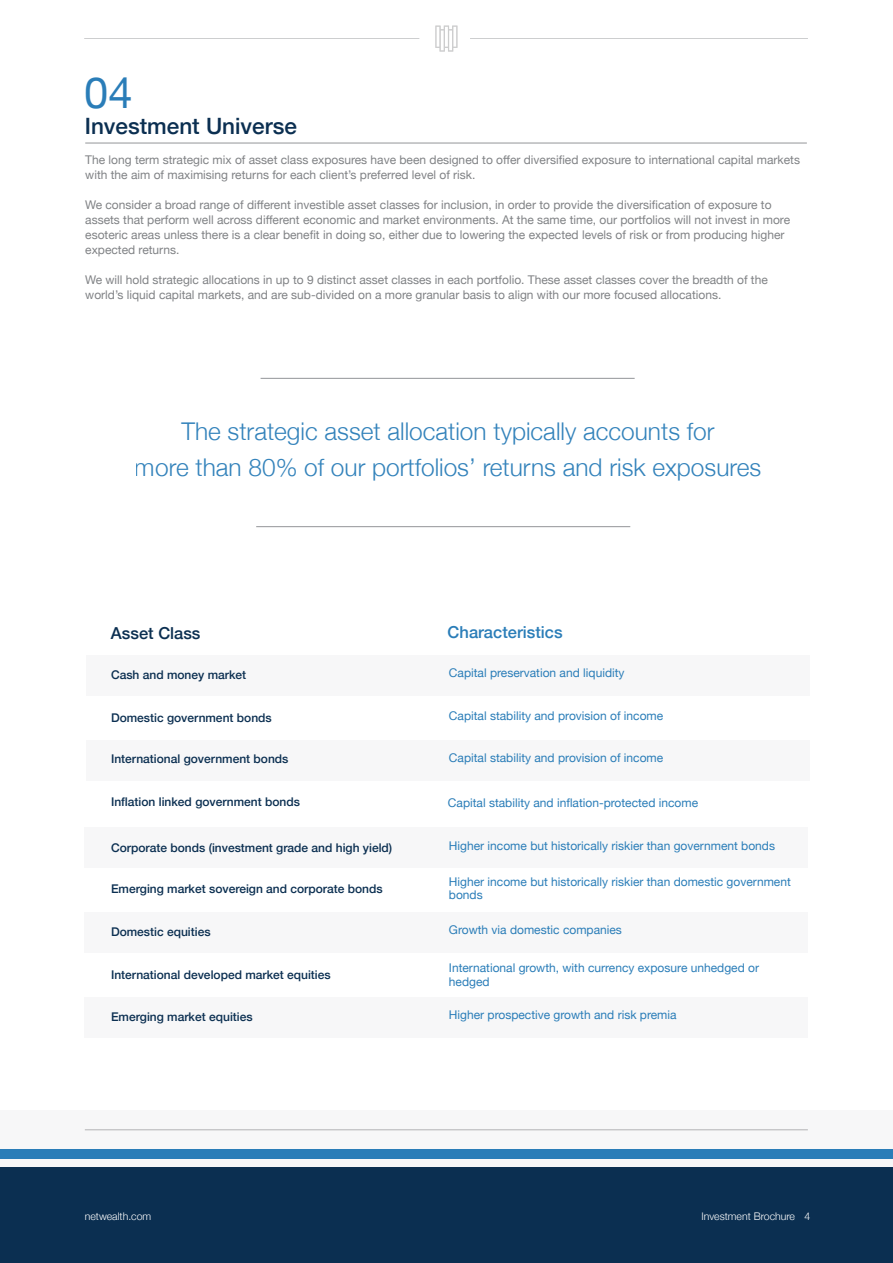
<style>
.page{position:relative;width:893px;height:1263px;background:#fff}
.page>*{position:absolute;margin:0;border:0;box-sizing:border-box;transform-origin:0 0}
.t1{font:43.5px "Helvetica Neue";color:#2a7db8}
.t2{font:300 24.45px/36px "Helvetica Neue";color:#2a7db8;text-align:center}
.t3{font:500 22.5px "Helvetica Neue";color:#0b2f51}
.t4{font:500 16.5px "Helvetica Neue";color:#2a7db8}
.t5{font:500 16.5px "Helvetica Neue";color:#0b2f51}
.t6{font:12px/15px "Helvetica Neue";color:#808285}
.t7{font:12px/13.5px "Helvetica Neue";color:#2a7db8}
.t8{font:500 12px "Helvetica Neue";color:#0b2f51}
.t9{font:300 12px "Helvetica Neue";color:#fff}
.t10{font:300 10.5px "Helvetica Neue";color:#fff}
</style>
<div class="page">
<div style="left:84px;top:912px;width:724px;height:40px;background:#f7f7f8"></div>
<hr style="left:85px;top:143px;width:722px;height:1px;background:#939598">
<div style="left:86px;top:655px;width:724px;height:40px;background:#f7f7f8"></div>
<div style="left:86px;top:740px;width:724px;height:40px;background:#f7f7f8"></div>
<div style="left:84px;top:827px;width:724px;height:40px;background:#f7f7f8"></div>
<div style="left:84px;top:997px;width:724px;height:40px;background:#f7f7f8"></div>
<hr style="left:261px;top:378px;width:374px;height:1px;background:#939598">
<hr style="left:256px;top:526px;width:374px;height:1px;background:#939598">
<div style="left:0;top:1110px;width:893px;height:98px;background:#f7f7f8"></div>
<hr style="left:84px;top:38px;width:335px;height:1px;background:#939598">
<hr style="left:470px;top:38px;width:338px;height:1px;background:#939598">
<svg style="left:435px;top:26px;width:22px;height:26px"></svg>
<div style="left:0;top:1167px;width:893px;height:96px;background:#0b2f51"></div>
<div style="left:0;top:1149px;width:893px;height:10px;background:#2a7db8"></div>
<hr style="left:85px;top:1129px;width:723px;height:1px;background:#6c6d70">
<p class="t1" style="left:84px;top:61px;width:50px">04</p>
<p class="t3" style="left:85px;top:108px;width:214px">Investment Universe</p>
<p class="t6" style="left:85px;top:153px;width:716px">The long term strategic mix of asset class exposures have been designed to offer diversified exposure to international capital markets with the aim of maximising returns for each client’s preferred level of risk.</p>
<p class="t6" style="left:85px;top:198px;width:706px">We consider a broad range of different investible asset classes for inclusion, in order to provide the diversification of exposure to assets that perform well across different economic and market environments. At the same time, our portfolios will not invest in more esoteric areas unless there is a clear benefit in doing so, either due to lowering the expected levels of risk or from producing higher expected returns.</p>
<p class="t6" style="left:85px;top:273px;width:684px">We will hold strategic allocations in up to 9 distinct asset classes in each portfolio. These asset classes cover the breadth of the world’s liquid capital markets, and are sub-divided on a more granular basis to align with our more focused allocations.</p>
<h2 class="t2" style="left:135px;top:411px;width:628px">The strategic asset allocation typically accounts for<br>more than 80% of our portfolios’ returns and risk exposures</h2>
<p class="t5" style="left:111px;top:619px;width:91px">Asset Class</p>
<p class="t4" style="left:448px;top:619px;width:116px">Characteristics</p>
<p class="t8" style="left:111px;top:665px;width:137px">Cash and money market</p>
<p class="t7" style="left:449px;top:667px;width:177px">Capital preservation and liquidity</p>
<p class="t8" style="left:111px;top:708px;width:162px">Domestic government bonds</p>
<p class="t7" style="left:449px;top:709px;width:216px">Capital stability and provision of income</p>
<p class="t8" style="left:111px;top:749px;width:179px">International government bonds</p>
<p class="t8" style="left:111px;top:792px;width:190px">Inflation linked government bonds</p>
<p class="t7" style="left:449px;top:752px;width:216px">Capital stability and provision of income</p>
<p class="t7" style="left:448px;top:797px;width:252px">Capital stability and inflation-protected income</p>
<p class="t8" style="left:111px;top:838px;width:283px">Corporate bonds (investment grade and high yield)</p>
<p class="t7" style="left:449px;top:840px;width:328px">Higher income but historically riskier than government bonds</p>
<p class="t8" style="left:111px;top:879px;width:273px">Emerging market sovereign and corporate bonds</p>
<p class="t7" style="left:449px;top:875px;width:343px">Higher income but historically riskier than domestic government bonds</p>
<p class="t8" style="left:111px;top:922px;width:101px">Domestic equities</p>
<p class="t7" style="left:449px;top:924px;width:174px">Growth via domestic companies</p>
<p class="t8" style="left:111px;top:965px;width:221px">International developed market equities</p>
<p class="t7" style="left:449px;top:962px;width:312px">International growth, with currency exposure unhedged or hedged</p>
<p class="t8" style="left:111px;top:1007px;width:143px">Emerging market equities</p>
<p class="t7" style="left:449px;top:1009px;width:229px">Higher prospective growth and risk premia</p>
<p class="t10" style="left:85px;top:1208px;width:68px">netwealth.com</p>
<p class="t9" style="left:103px;top:1207px;width:108px">Investment Brochure</p>
<p class="t10" style="left:701px;top:1208px;width:95px">Investment Brochure</p>
<p class="t10" style="left:804px;top:1208px;width:7px">4</p>
</div>
